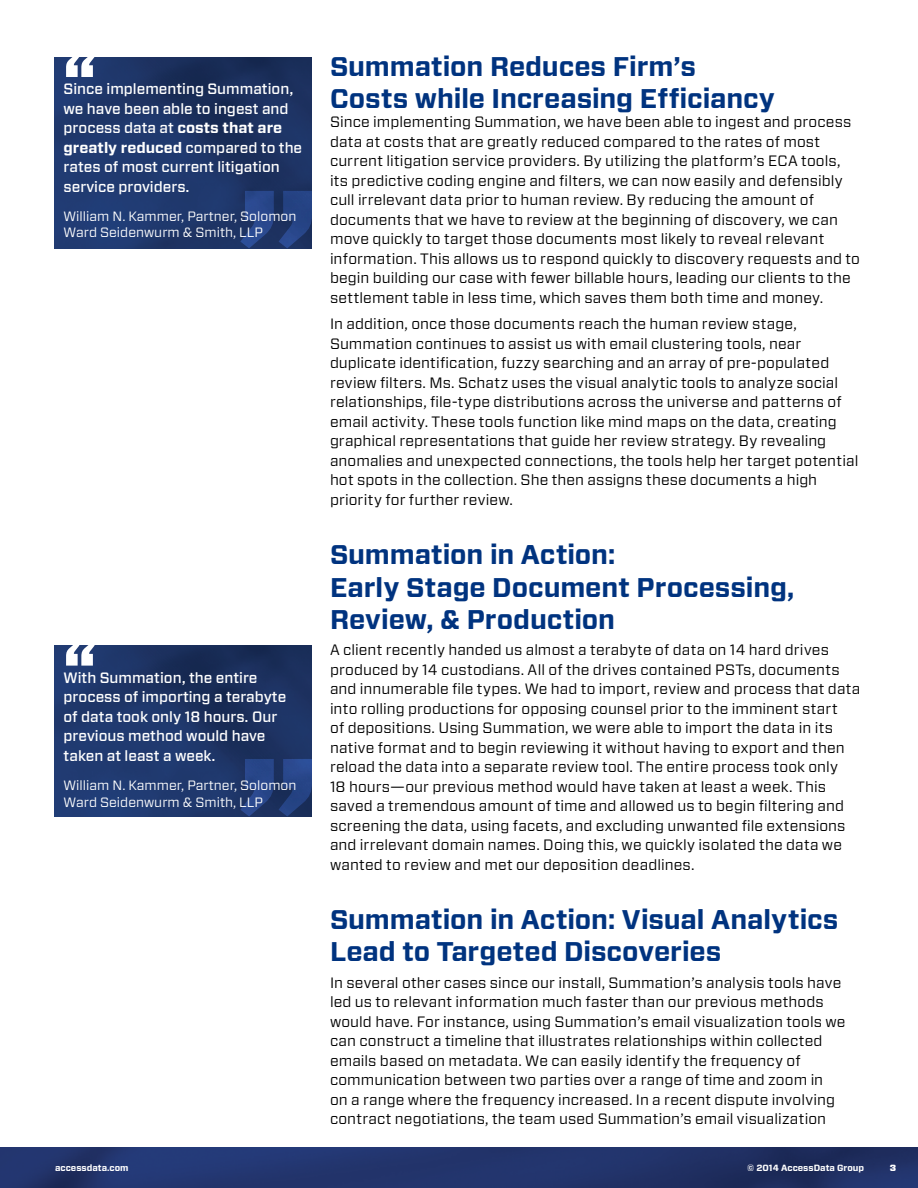
<style>
.page{position:relative;width:918px;height:1188px;background:#fff}
.page>*{position:absolute;margin:0;border:0;box-sizing:border-box;transform-origin:0 0}
.t1{font:700 27px/32.4px "Vitesse Sans";letter-spacing:-.005em;color:#00337f}
.t2{font:15px/19.5px "Vitesse Sans";letter-spacing:.005em;color:#000}
.t3{font:500 15px/19.5px "Vitesse Sans";color:#fff}
.t4{font:13.5px/16.2px "Vitesse Sans";color:#fff}
.t5{font:700 9px "Vitesse Sans";color:#fff}
.t6{font:900 9px "Vitesse Sans";color:#fff}
.s1{font-weight:700}
</style>
<div class="page">
<img style="left:0;top:1148px;width:918px;height:40px">
<img style="left:54px;top:57px;width:258px;height:191px">
<img style="left:54px;top:646px;width:258px;height:170px">
<svg style="left:66px;top:57px;width:29px;height:20px"></svg>
<svg style="left:66px;top:645px;width:29px;height:21px"></svg>
<svg style="left:240px;top:191px;width:72px;height:57px;background:#233e7a"></svg>
<svg style="left:240px;top:759px;width:72px;height:57px;background:#233d79"></svg>
<p class="t3" style="left:64px;top:79px;width:240px">Since implementing Summation, we have been able to ingest and process data at <span class="s1">costs that are greatly reduced</span> compared to the rates of most current litigation service providers.</p>
<p class="t4" style="left:64px;top:208px;width:234px">William N. Kammer, Partner, Solomon<br>Ward Seidenwurm &amp; Smith, LLP</p>
<p class="t3" style="left:64px;top:668px;width:224px">With Summation, the entire process of importing a terabyte of data took only 18 hours. Our previous method would have taken at least a week.</p>
<p class="t4" style="left:64px;top:777px;width:234px">William N. Kammer, Partner, Solomon<br>Ward Seidenwurm &amp; Smith, LLP</p>
<h1 class="t1" style="left:330px;top:50px;width:447px">Summation Reduces Firm’s<br>Costs while Increasing Efficiancy</h1>
<p class="t2" style="left:330px;top:112px;width:532px">Since implementing Summation, we have been able to ingest and process data at costs that are greatly reduced compared to the rates of most current litigation service providers. By utilizing the platform’s ECA tools, its predictive coding engine and filters, we can now easily and defensibly cull irrelevant data prior to human review. By reducing the amount of documents that we have to review at the beginning of discovery, we can move quickly to target those documents most likely to reveal relevant information. This allows us to respond quickly to discovery requests and to begin building our case with fewer billable hours, leading our clients to the settlement table in less time, which saves them both time and money.</p>
<p class="t2" style="left:330px;top:314px;width:530px">In addition, once those documents reach the human review stage, Summation continues to assist us with email clustering tools, near duplicate identification, fuzzy searching and an array of pre-populated review filters. Ms. Schatz uses the visual analytic tools to analyze social relationships, file-type distributions across the universe and patterns of email activity. These tools function like mind maps on the data, creating graphical representations that guide her review strategy. By revealing anomalies and unexpected connections, the tools help her target potential hot spots in the collection. She then assigns these documents a high priority for further review.</p>
<h1 class="t1" style="left:330px;top:539px;width:466px">Summation in Action:<br>Early Stage Document Processing,<br>Review, &amp; Production</h1>
<p class="t2" style="left:330px;top:640px;width:532px">A client recently handed us almost a terabyte of data on 14 hard drives produced by 14 custodians. All of the drives contained PSTs, documents and innumerable file types. We had to import, review and process that data into rolling productions for opposing counsel prior to the imminent start<br>of depositions. Using Summation, we were able to import the data in its native format and to begin reviewing it without having to export and then reload the data into a separate review tool. The entire process took only<br>18 hours—our previous method would have taken at least a week. This saved a tremendous amount of time and allowed us to begin filtering and screening the data, using facets, and excluding unwanted file extensions and irrelevant domain names. Doing this, we quickly isolated the data we wanted to review and met our deposition deadlines.</p>
<h1 class="t1" style="left:330px;top:904px;width:510px">Summation in Action: Visual Analytics<br>Lead to Targeted Discoveries</h1>
<p class="t2" style="left:330px;top:973px;width:517px">In several other cases since our install, Summation’s analysis tools have led us to relevant information much faster than our previous methods would have. For instance, using Summation’s email visualization tools we can construct a timeline that illustrates relationships within collected emails based on metadata. We can easily identify the frequency of communication between two parties over a range of time and zoom in<br>on a range where the frequency increased. In a recent dispute involving contract negotiations, the team used Summation’s email visualization</p>
<p class="t5" style="left:55px;top:1162px;width:75px">accessdata.com</p>
<p class="t5" style="left:747px;top:1162px;width:118px">© 2014 AccessData Group</p>
<p class="t6" style="left:890px;top:1162px;width:8px">3</p>
</div>
